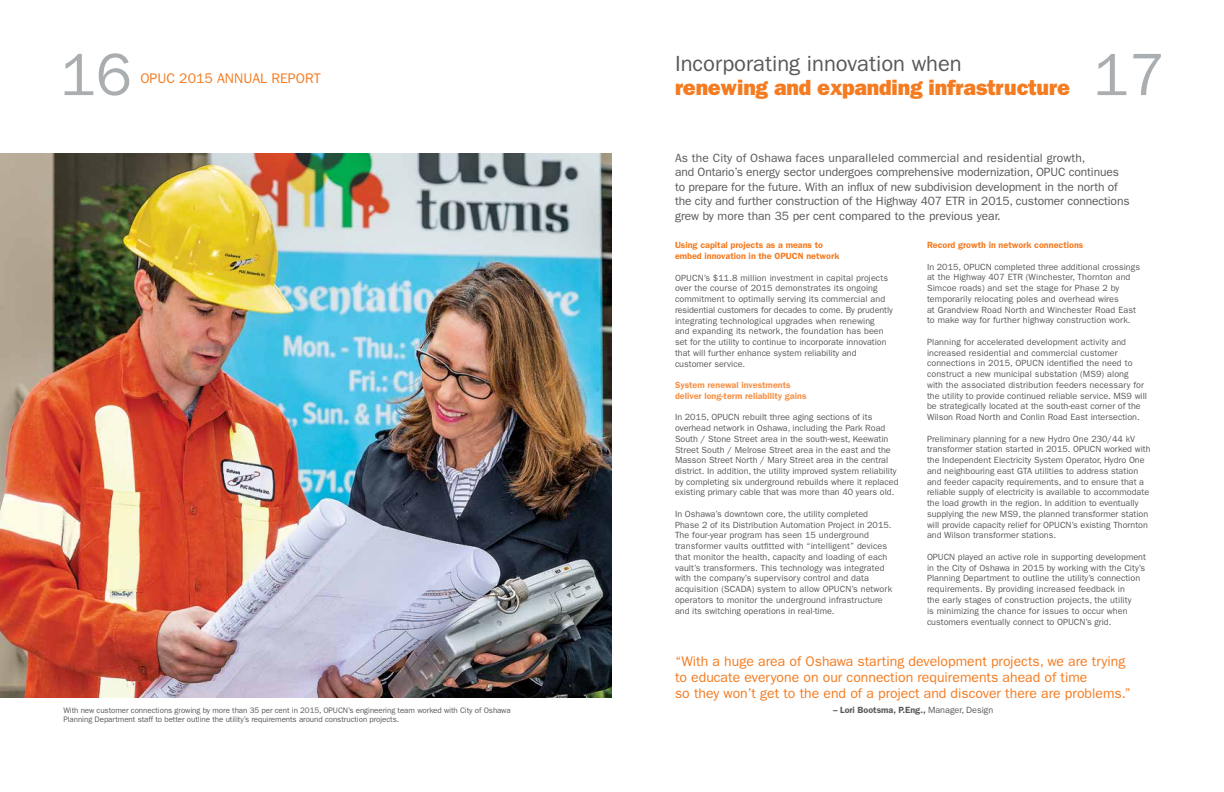
<style>
.page{position:relative;width:1224px;height:792px;background:#fff}
.page>*{position:absolute;margin:0;border:0;box-sizing:border-box;transform-origin:0 0}
.t1{font:60px "Franklin Gothic";color:#aaaeb1}
.t2{font:800 22px "Franklin Gothic";letter-spacing:-.01em;color:#f47b20}
.t3{font:22px "Franklin Gothic";color:#58595b}
.t4{font:14px/16px "Franklin Gothic";color:#f47b20}
.t5{font:12px/14.5px "Franklin Gothic";letter-spacing:-.01em;color:#58595b}
.t6{font:9px/10.7px "Franklin Gothic";color:#58595b}
.t7{font:600 9px/10.7px "Franklin Gothic";color:#f47b20}
.t8{font:600 9px/10.7px "Franklin Gothic";color:#f79248}
.t9{font:600 9px "Franklin Gothic";color:#58595b}
.t10{font:8px/9px "Franklin Gothic";letter-spacing:-.01em;color:#58595b}
.s1{font-weight:400}
</style>
<div class="page">
<img style="left:0;top:153px;width:612px;height:545px">
<h1 class="t1" style="left:60px;top:40px;width:73px">16</h1>
<h3 class="t4" style="left:140px;top:70px;width:182px">OPUC 2015 ANNUAL REPORT</h3>
<p class="t10" style="left:63px;top:705px;width:449px">With new customer connections growing by more than 35 per cent in 2015, OPUCN’s engineering team worked with City of Oshawa<br>Planning Department staff to better outline the utility’s requirements around construction projects.</p>
<h2 class="t3" style="left:675px;top:50px;width:288px">Incorporating innovation when</h2>
<h2 class="t2" style="left:675px;top:74px;width:397px">renewing and expanding infrastructure</h2>
<h1 class="t1" style="left:1093px;top:40px;width:73px">17</h1>
<p class="t5" style="left:675px;top:150px;width:456px">As the City of Oshawa faces unparalleled commercial and residential growth,<br>and Ontario’s energy sector undergoes comprehensive modernization, OPUC continues to prepare for the future. With an influx of new subdivision development in the north of the city and further construction of the Highway 407 ETR in 2015, customer connections grew by more than 35 per cent compared to the previous year.</p>
<p class="t7" style="left:675px;top:240px;width:166px">Using capital projects as a means to embed innovation in the OPUCN network</p>
<p class="t6" style="left:675px;top:272px;width:219px">OPUCN’s $11.8 million investment in capital projects over the course of 2015 demonstrates its ongoing commitment to optimally serving its commercial and residential customers for decades to come. By prudently integrating technological upgrades when renewing<br>and expanding its network, the foundation has been set for the utility to continue to incorporate innovation that will further enhance system reliability and customer service.</p>
<p class="t8" style="left:675px;top:380px;width:133px">System renewal investments deliver long-term reliability gains</p>
<p class="t6" style="left:675px;top:412px;width:225px">In 2015, OPUCN rebuilt three aging sections of its overhead network in Oshawa, including the Park Road South / Stone Street area in the south-west, Keewatin Street South / Melrose Street area in the east and the Masson Street North / Mary Street area in the central district. In addition, the utility improved system reliability by completing six underground rebuilds where it replaced existing primary cable that was more than 40 years old.</p>
<p class="t6" style="left:675px;top:509px;width:219px">In Oshawa’s downtown core, the utility completed Phase 2 of its Distribution Automation Project in 2015.<br>The four-year program has seen 15 underground transformer vaults outfitted with “intelligent” devices that monitor the health, capacity and loading of each vault’s transformers. This technology was integrated with the company’s supervisory control and data acquisition (SCADA) system to allow OPUCN’s network operators to monitor the underground infrastructure and its switching operations in real-time.</p>
<p class="t7" style="left:927px;top:240px;width:158px">Record growth in network connections</p>
<p class="t6" style="left:927px;top:261px;width:215px">In 2015, OPUCN completed three additional crossings at the Highway 407 ETR (Winchester, Thornton and Simcoe roads) and set the stage for Phase 2 by temporarily relocating poles and overhead wires<br>at Grandview Road North and Winchester Road East to make way for further highway construction work.</p>
<p class="t6" style="left:927px;top:337px;width:222px">Planning for accelerated development activity and increased residential and commercial customer connections in 2015, OPUCN identified the need to construct a new municipal substation (MS9) along with the associated distribution feeders necessary for the utility to provide continued reliable service. MS9 will be strategically located at the south-east corner of the Wilson Road North and Conlin Road East intersection.</p>
<p class="t6" style="left:927px;top:433px;width:225px">Preliminary planning for a new Hydro One 230/44 kV transformer station started in 2015. OPUCN worked with the Independent Electricity System Operator, Hydro One and neighbouring east GTA utilities to address station and feeder capacity requirements, and to ensure that a reliable supply of electricity is available to accommodate the load growth in the region. In addition to eventually supplying the new MS9, the planned transformer station will provide capacity relief for OPUCN’s existing Thornton and Wilson transformer stations.</p>
<p class="t6" style="left:927px;top:551px;width:221px">OPUCN played an active role in supporting development in the City of Oshawa in 2015 by working with the City’s Planning Department to outline the utility’s connection requirements. By providing increased feedback in<br>the early stages of construction projects, the utility<br>is minimizing the chance for issues to occur when customers eventually connect to OPUCN’s grid.</p>
<h3 class="t4" style="left:675px;top:653px;width:458px">“With a huge area of Oshawa starting development projects, we are trying to educate everyone on our connection requirements ahead of time<br>so they won’t get to the end of a project and discover there are problems.”</h3>
<p class="t9" style="left:833px;top:705px;width:162px">– Lori Bootsma, P.Eng., <span class="s1">Manager, Design</span></p>
</div>
